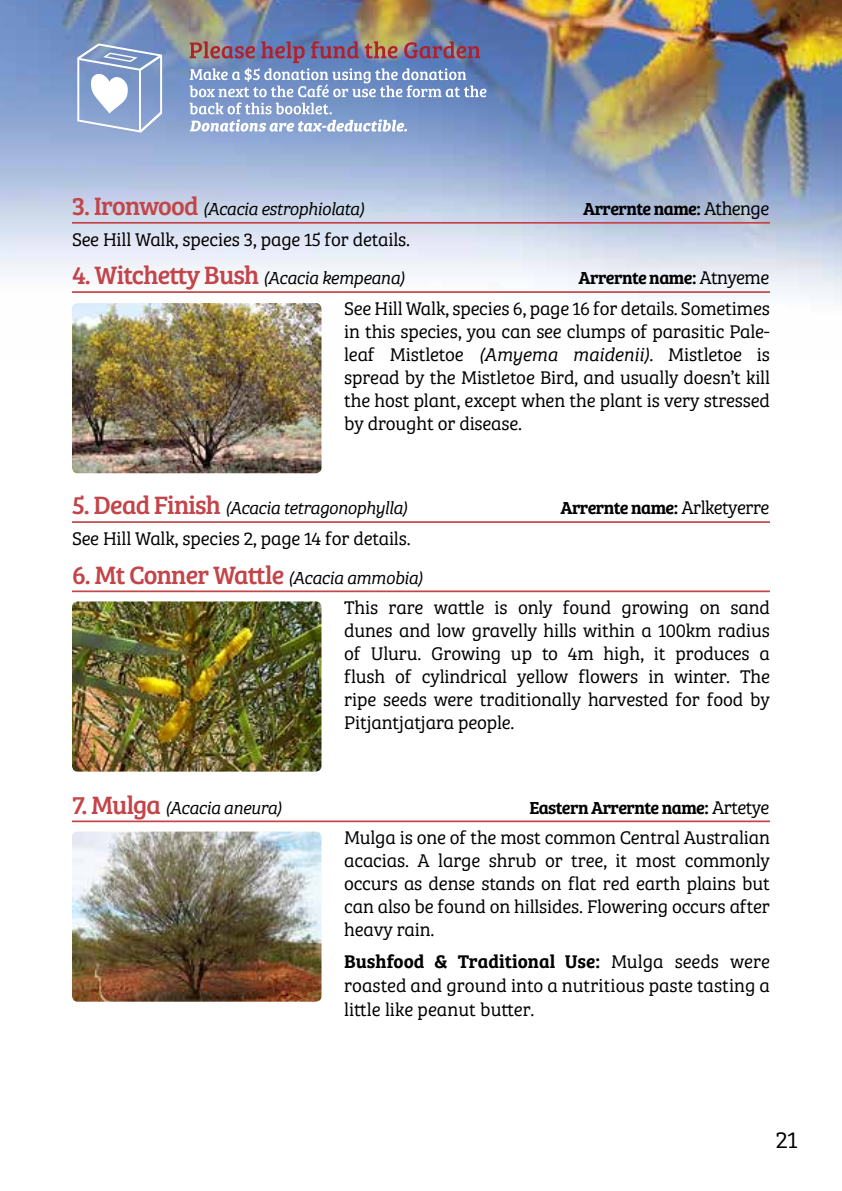
<style>
.page{position:relative;width:842px;height:1191px;background:#fff}
.page>*{position:absolute;margin:0;border:0;box-sizing:border-box;transform-origin:0 0}
.t1{font:26px "Bree Serif";letter-spacing:-.03em;color:#c34449}
.t2{font:300 24px "Bree Serif";color:#000}
.t3{font:300 19px/23px "Bree Serif";letter-spacing:-.01em;color:#000;text-align:justify}
.t4{font:italic 18px "Bree Serif Lt";letter-spacing:-.03em;color:#000}
.t5{font:600 18px "Bree Serif";letter-spacing:-.03em;color:#000}
.s1{font-family:"Bree Serif";font-style:normal;font-size:26px;color:#c34449}
.s2{font-weight:300;font-size:19px}
.s3{font-family:"Bree Serif Lt";font-weight:400;font-style:italic}
.s4{font-family:"Bree Serif Lt";font-style:italic;font-size:18px;color:#000}
.s5{font-weight:600}
</style>
<div class="page">
<img style="left:0;top:0;width:842px;height:357px">
<svg style="left:0;top:0;width:1px;height:182px"></svg>
<svg style="left:77px;top:43px;width:85px;height:90px"></svg>
<svg style="left:190px;top:41px;width:296px;height:91px;background:#8a97be"></svg>
<hr style="left:72px;top:222px;width:698px;height:2px;background:#c34449">
<hr style="left:72px;top:291px;width:698px;height:2px;background:#c34449">
<hr style="left:72px;top:521px;width:698px;height:2px;background:#c34449">
<hr style="left:72px;top:590px;width:698px;height:2px;background:#c34449">
<hr style="left:72px;top:820px;width:698px;height:2px;background:#c34449">
<img style="left:72px;top:303px;width:249px;height:170px">
<img style="left:72px;top:601px;width:249px;height:170px">
<img style="left:72px;top:831px;width:249px;height:170px">
<p class="t4" style="left:72px;top:196px;width:294px"><span class="s1">3. Ironwood</span> (Acacia estrophiolata)</p>
<p class="t5" style="left:583px;top:195px;width:188px">Arrernte name: <span class="s2">Athenge</span></p>
<p class="t3" style="left:72px;top:226px;width:340px">See Hill Walk, species 3, page 15 for details.</p>
<p class="t4" style="left:72px;top:265px;width:335px"><span class="s1">4. Witchetty Bush</span> (Acacia kempeana)</p>
<p class="t5" style="left:579px;top:264px;width:192px">Arrernte name: <span class="s2">Atnyeme</span></p>
<p class="t3" style="left:344px;top:296px;width:427px">See Hill Walk, species 6, page 16 for details. Sometimes in this species, you can see clumps of parasitic Pale&shy;leaf Mistletoe <span class="s3">(Amyema maidenii)</span>. Mistletoe is spread by the Mistletoe Bird, and usually doesn’t kill the host plant, except when the plant is very stressed by drought or disease.</p>
<p class="t4" style="left:72px;top:495px;width:337px"><span class="s1">5. Dead Finish</span> (Acacia tetragonophylla)</p>
<p class="t5" style="left:560px;top:494px;width:210px">Arrernte name: <span class="s2">Arlketyerre</span></p>
<p class="t3" style="left:72px;top:526px;width:340px">See Hill Walk, species 2, page 14 for details.</p>
<h1 class="t1" style="left:72px;top:555px;width:353px">6. Mt Conner Wattle <span class="s4">(Acacia ammobia)</span></h1>
<p class="t3" style="left:344px;top:595px;width:427px">This rare wattle is only found growing on sand dunes and low gravelly hills within a 100km radius of Uluru. Growing up to 4m high, it produces a flush of cylindrical yellow flowers in winter. The ripe seeds were traditionally harvested for food by Pitjantjatjara people.</p>
<p class="t4" style="left:72px;top:794px;width:212px"><span class="s1">7. Mulga</span> (Acacia aneura)</p>
<p class="t5" style="left:529px;top:793px;width:241px">Eastern Arrernte name: <span class="s2">Artetye</span></p>
<p class="t3" style="left:344px;top:825px;width:427px">Mulga is one of the most common Central Australian acacias. A large shrub or tree, it most commonly occurs as dense stands on flat red earth plains but can also be found on hillsides. Flowering occurs after heavy rain.</p>
<p class="t3" style="left:344px;top:948px;width:427px;line-height:24px"><span class="s5">Bushfood &amp; Traditional Use:</span> Mulga seeds were roasted and ground into a nutritious paste tasting a little like peanut butter.</p>
<p class="t2" style="left:776px;top:1122px;width:23px">21</p>
</div>
